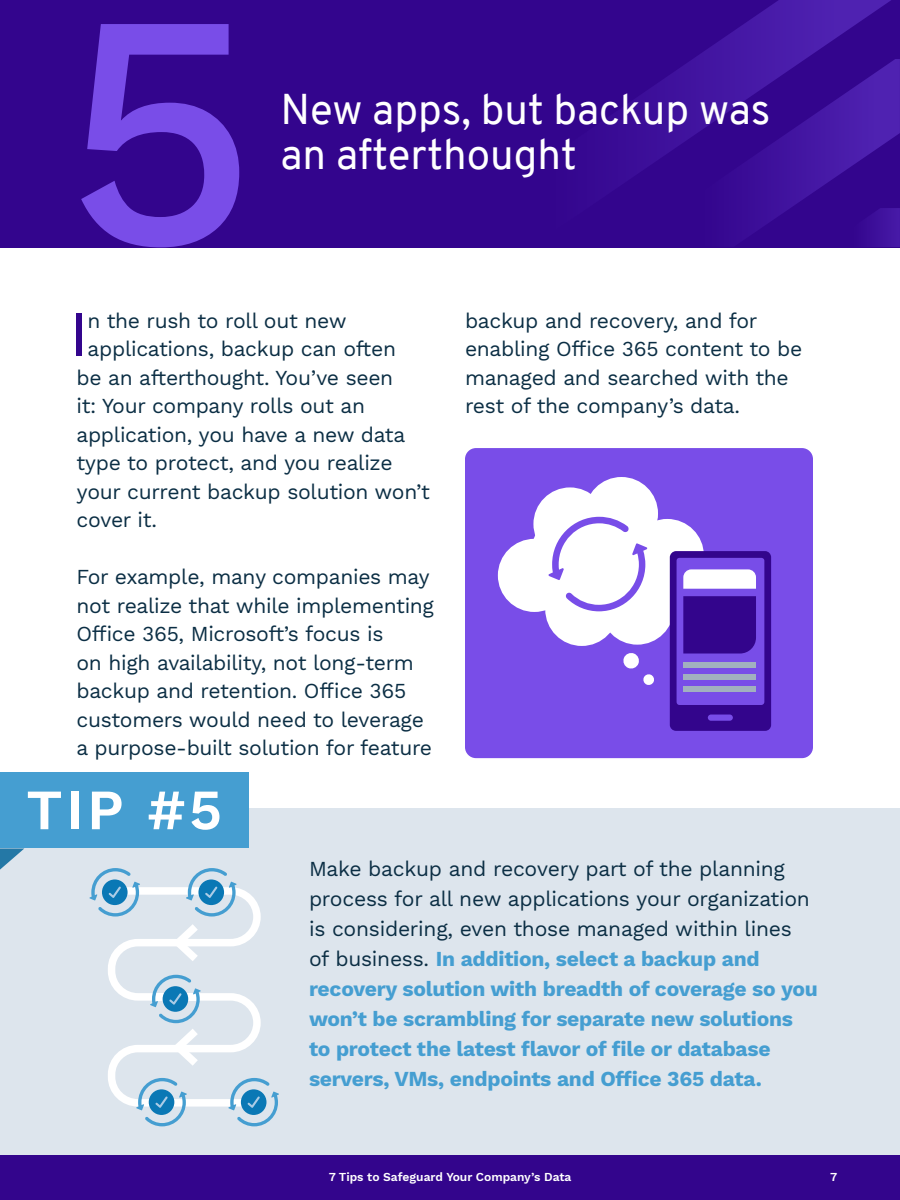
<style>
.page{position:relative;width:900px;height:1200px;background:#fff}
.page>*{position:absolute;margin:0;border:0;box-sizing:border-box;transform-origin:0 0}
.t1{font:500 333.45px "Work Sans";color:#794de8}
.t2{font:64.2px "Work Sans";color:#33058d}
.t3{font:600 57px "Work Sans";color:#fff}
.t4{font:42px "Overpass";color:#fff}
.t5{font:21px/28.5px "Work Sans";letter-spacing:-.015em;color:#0b2e44}
.t6{font:700 21px/30px "Work Sans";letter-spacing:-.01em;color:#459ed1}
.t7{font:600 12px "Work Sans";color:#fff}
.s1{font-weight:400;color:#0b2e44}
</style>
<div class="page">
<div style="left:0;top:809px;width:900px;height:382px;background:#dde5ed"></div>
<div style="left:0;top:0;width:900px;height:247px;background:#33058d"></div>
<img style="left:892px;top:59px;width:8px;height:79px">
<img style="left:892px;top:208px;width:8px;height:39px">
<img style="left:634px;top:0;width:258px;height:247px">
<div style="left:0;top:1155px;width:900px;height:45px;background:#33058c"></div>
<svg style="left:0;top:848px;width:24px;height:22px"></svg>
<div style="left:0;top:772px;width:249px;height:76px;background:#459ed1"></div>
<div style="left:465px;top:448px;width:348px;height:310px;background:#794de8;border-radius:11px"></div>
<div style="left:498px;top:539px;width:73px;height:73px;background:#fff;border-radius:50%"></div>
<div style="left:533px;top:487px;width:74px;height:74px;background:#fff;border-radius:50%"></div>
<div style="left:585px;top:477px;width:73px;height:73px;background:#fff;border-radius:50%"></div>
<div style="left:631px;top:519px;width:73px;height:73px;background:#fff;border-radius:50%"></div>
<div style="left:545px;top:573px;width:73px;height:73px;background:#fff;border-radius:50%"></div>
<div style="left:601px;top:572px;width:73px;height:73px;background:#fff;border-radius:50%"></div>
<div style="left:529px;top:495px;width:138px;height:138px;background:#fff;border-radius:50%"></div>
<svg style="left:548px;top:517px;width:99px;height:94px"></svg>
<div style="left:670px;top:551px;width:101px;height:180px;background:#33058c;border-radius:6px"></div>
<svg style="left:677px;top:558px;width:87px;height:163px"></svg>
<div style="left:683px;top:662px;width:73px;height:6px;background:#a1b0bf"></div>
<div style="left:683px;top:674px;width:73px;height:6px;background:#a1b0bf"></div>
<div style="left:683px;top:686px;width:73px;height:6px;background:#a1b0bf"></div>
<svg style="left:623px;top:653px;width:31px;height:32px"></svg>
<svg style="left:89px;top:868px;width:190px;height:258px"></svg>
<p class="t1" style="left:64px;top:-65px;width:196px">5</p>
<p class="t4" style="left:280px;top:79px;width:492px">New apps, but backup was</p>
<p class="t4" style="left:280px;top:124px;width:298px">an afterthought</p>
<p class="t2" style="left:70px;top:296px;width:20px">I</p>
<p class="t5" style="left:88px;top:307px;width:261px">n the rush to roll out new</p>
<p class="t5" style="left:88px;top:336px;width:310px">applications, backup can often</p>
<p class="t5" style="left:76px;top:364px;width:318px">be an afterthought. You’ve seen</p>
<p class="t5" style="left:76px;top:393px;width:290px">it: Your company rolls out an</p>
<p class="t5" style="left:76px;top:421px;width:330px">application, you have a new data</p>
<p class="t5" style="left:76px;top:450px;width:318px">type to protect, and you realize</p>
<p class="t5" style="left:76px;top:478px;width:355px">your current backup solution won’t</p>
<p class="t5" style="left:76px;top:507px;width:82px">cover it.</p>
<p class="t5" style="left:76px;top:564px;width:359px">For example, many companies may not realize that while implementing Office 365, Microsoft’s focus is<br>on high availability, not long-term backup and retention. Office 365 customers would need to leverage a purpose-built solution for feature</p>
<p class="t3" style="left:26px;top:777px;width:197px">TIP #5</p>
<p class="t5" style="left:465px;top:307px;width:339px">backup and recovery, and for enabling Office 365 content to be managed and searched with the rest of the company’s data.</p>
<p class="t6" style="left:309px;top:855px;width:510px"><span class="s1">Make backup and recovery part of the planning process for all new applications your organization is considering, even those managed within lines<br>of business.</span> In addition, select a backup and recovery solution with breadth of coverage so you won’t be scrambling for separate new solutions to protect the latest flavor of file or database servers, VMs, endpoints and Office 365 data.</p>
<p class="t7" style="left:329px;top:1170px;width:244px">7 Tips to Safeguard Your Company’s Data</p>
<p class="t7" style="left:830px;top:1170px;width:9px">7</p>
</div>
